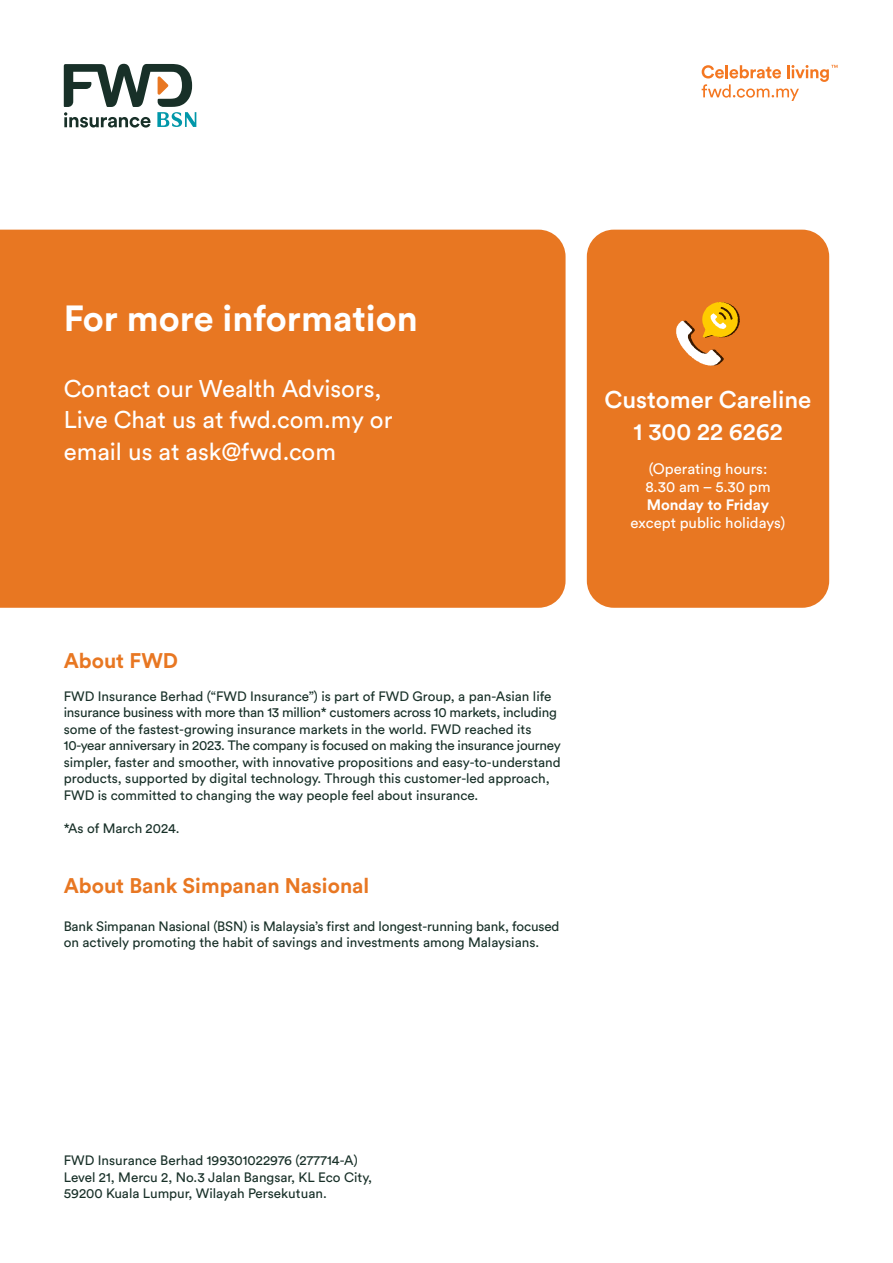
<style>
.page{position:relative;width:893px;height:1263px;background:#fff}
.page>*{position:absolute;margin:0;border:0;box-sizing:border-box;transform-origin:0 0}
.t1{font:700 36px "FWD Circular";color:#fff}
.t2{font:24px/31.5px "FWD Circular";color:#fff}
.t3{font:500 24px/31.5px "FWD Circular";color:#fff;text-align:center}
.t4{font:700 21px "FWD Circular";color:#e87722}
.t5{font:15px/18px "FWD Circular";color:#fff}
.t6{font:700 15px "FWD Circular";letter-spacing:-.005em;color:#fff}
.t7{font:13.5px/16.5px "FWD Circular";color:#183028}
</style>
<div class="page">
<div style="left:0;top:230px;width:566px;height:378px;background:#e87722"></div>
<div style="left:587px;top:230px;width:242px;height:378px;background:#e87722;border-radius:27px"></div>
<svg style="left:64px;top:64px;width:132px;height:64px"></svg>
<svg style="left:676px;top:302px;width:64px;height:64px"></svg>
<svg style="left:702px;top:65px;width:135px;height:36px"></svg>
<h1 class="t1" style="left:64px;top:294px;width:356px">For more information</h1>
<h2 class="t2" style="left:64px;top:372px;width:330px">Contact our Wealth Advisors,<br>Live Chat us at fwd.com.my or email us at ask@fwd.com</h2>
<h2 class="t3" style="left:605px;top:383px;width:208px">Customer Careline<br>1 300 22 6262</h2>
<p class="t5" style="left:645px;top:459px;width:127px">(Operating hours:<br>8.30 am – 5.30 pm</p>
<p class="t6" style="left:647px;top:494px;width:124px">Monday to Friday</p>
<p class="t5" style="left:631px;top:513px;width:156px">except public holidays)</p>
<h3 class="t4" style="left:64px;top:646px;width:116px">About FWD</h3>
<p class="t7" style="left:64px;top:687px;width:498px">FWD Insurance Berhad (“FWD Insurance”) is part of FWD Group, a pan-Asian life insurance business with more than 13 million* customers across 10 markets, including some of the fastest-growing insurance markets in the world. FWD reached its 10-year anniversary in 2023. The company is focused on making the insurance journey simpler, faster and smoother, with innovative propositions and easy-to-understand products, supported by digital technology. Through this customer-led approach, FWD is committed to changing the way people feel about insurance.</p>
<p class="t7" style="left:64px;top:819px;width:117px">*As of March 2024.</p>
<h3 class="t4" style="left:64px;top:871px;width:307px">About Bank Simpanan Nasional</h3>
<p class="t7" style="left:64px;top:917px;width:497px">Bank Simpanan Nasional (BSN) is Malaysia’s first and longest-running bank, focused on actively promoting the habit of savings and investments among Malaysians.</p>
<p class="t7" style="left:64px;top:1152px;width:310px">FWD Insurance Berhad 199301022976 (277714-A)<br>Level 21, Mercu 2, No.3 Jalan Bangsar, KL Eco City,<br>59200 Kuala Lumpur, Wilayah Persekutuan.</p>
</div>
